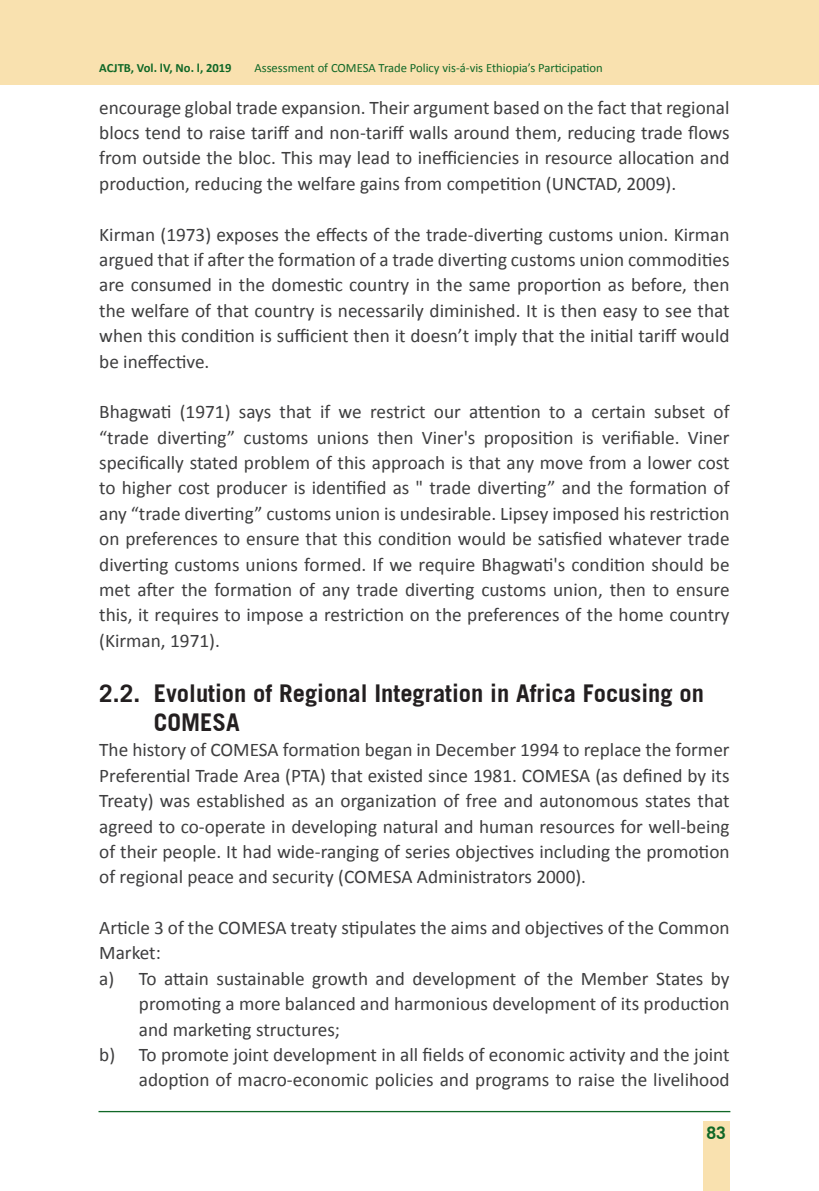
<style>
.page{position:relative;width:819px;height:1191px;background:#fff}
.page>*{position:absolute;margin:0;border:0;box-sizing:border-box;transform-origin:0 0}
.t1{font:700 24.5px/29.4px "Trade Gothic";color:#231f20}
.t2{font:19.25px/25.4px "Calibri";color:#3e3e3f;text-align:justify}
.t3{font:700 17.5px "Trade Gothic";color:#106827}
.t4{font:12.6px "Calibri";color:#106827}
.t5{font:700 12.6px "Calibri";color:#106827}
</style>
<div class="page">
<hr style="left:98px;top:1111px;width:632px;height:1px;background:#106827">
<div style="left:0;top:0;width:819px;height:84px;background:#f9e1af"></div>
<div style="left:703px;top:1121px;width:26px;height:70px;background:#f9e1af"></div>
<p class="t5" style="left:99px;top:59px;width:134px">ACJTB, Vol. lV, No. l, 2019</p>
<p class="t4" style="left:254px;top:60px;width:350px">Assessment of COMESA Trade Policy vis-á-vis Ethiopia’s Participation</p>
<p class="t2" style="left:99px;top:95px;width:631px">encourage global trade expansion. Their argument based on the fact that regional blocs tend to raise tariff and non-tariff walls around them, reducing trade flows from outside the bloc. This may lead to inefficiencies in resource allocation and production, reducing the welfare gains from competition (UNCTAD, 2009).</p>
<p class="t2" style="left:99px;top:222px;width:632px">Kirman (1973) exposes the effects of the trade-diverting customs union. Kirman argued that if after the formation of a trade diverting customs union commodities are consumed in the domestic country in the same proportion as before, then the welfare of that country is necessarily diminished. It is then easy to see that when this condition is sufficient then it doesn’t imply that the initial tariff would be ineffective.</p>
<p class="t2" style="left:99px;top:399px;width:632px">Bhagwati (1971) says that if we restrict our attention to a certain subset of “trade diverting” customs unions then Viner's proposition is verifiable. Viner specifically stated problem of this approach is that any move from a lower cost to higher cost producer is identified as " trade diverting” and the formation of any “trade diverting” customs union is undesirable. Lipsey imposed his restriction on preferences to ensure that this condition would be satisfied whatever trade diverting customs unions formed. If we require Bhagwati's condition should be met after the formation of any trade diverting customs union, then to ensure this, it requires to impose a restriction on the preferences of the home country (Kirman, 1971).</p>
<p class="t1" style="left:154px;top:677px;width:551px;text-indent:-54px">2.2. Evolution of Regional Integration in Africa Focusing on<br>COMESA</p>
<p class="t2" style="left:99px;top:737px;width:632px">The history of COMESA formation began in December 1994 to replace the former Preferential Trade Area (PTA) that existed since 1981. COMESA (as defined by its Treaty) was established as an organization of free and autonomous states that agreed to co-operate in developing natural and human resources for well-being of their people. It had wide-ranging of series objectives including the promotion of regional peace and security (COMESA Administrators 2000).</p>
<p class="t2" style="left:99px;top:915px;width:631px">Article 3 of the COMESA treaty stipulates the aims and objectives of the Common</p>
<p class="t2" style="left:99px;top:940px;width:63px">Market:</p>
<p class="t2" style="left:99px;top:965px;width:632px">a) To attain sustainable growth and development of the Member States by</p>
<p class="t2" style="left:139px;top:991px;width:592px">promoting a more balanced and harmonious development of its production</p>
<p class="t2" style="left:139px;top:1016px;width:202px">and marketing structures;</p>
<p class="t2" style="left:99px;top:1042px;width:631px">b) To promote joint development in all fields of economic activity and the joint</p>
<p class="t2" style="left:139px;top:1067px;width:592px">adoption of macro-economic policies and programs to raise the livelihood</p>
<p class="t3" style="left:706px;top:1121px;width:21px">83</p>
</div>
